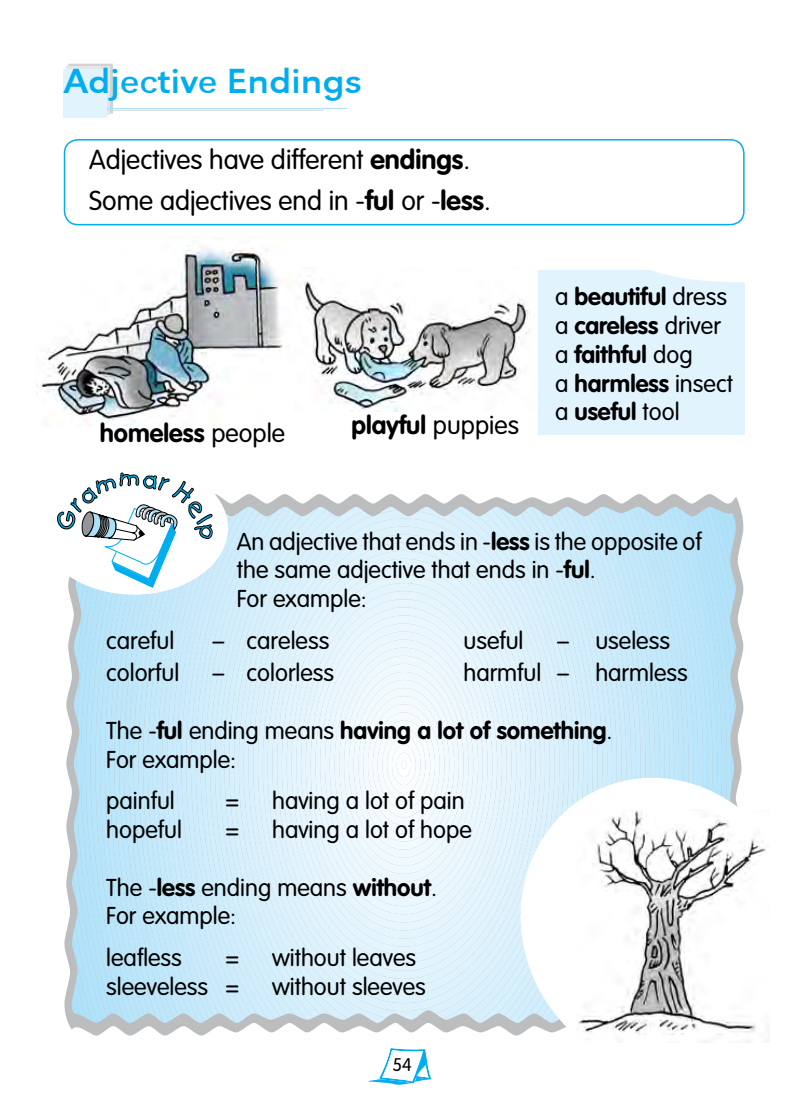
<style>
.page{position:relative;width:808px;height:1106px;background:#fff}
.page>*{position:absolute;margin:0;border:0;box-sizing:border-box;transform-origin:0 0}
.t1{font:36px "URW Grotesk T Regu Extr Wide";color:#00adef}
.t2{font:300 27px/40.8px "VAG Rounded";color:#000}
.t3{font:700 25.5px "VAG Rounded";color:#000}
.t4{font:300 24px/28.8px "VAG Rounded";color:#000}
.t5{font:700 24px/28.8px "VAG Rounded";color:#000}
.t6{font:300 18px "VAG Rounded";color:#000}
.s1{font-weight:700}
.s2{font-weight:300}
</style>
<div class="page">
<svg style="left:369px;top:1048px;width:61px;height:36px"></svg>
<svg style="left:64px;top:494px;width:680px;height:541px"></svg>
<svg style="left:69px;top:502px;width:670px;height:525px;background:#d3ebf7"></svg>
<img style="left:304px;top:281px;width:224px;height:131px">
<img style="left:40px;top:248px;width:243px;height:178px">
<div style="left:41px;top:462px;width:186px;height:132px;background:#fff;border-radius:50%"></div>
<svg style="left:502px;top:758px;width:242px;height:285px"></svg>
<div style="left:538px;top:270px;width:206px;height:165px;background:#e1f3fd"></div>
<svg style="left:652px;top:270px;width:92px;height:12px"></svg>
<div style="left:68px;top:64px;width:45px;height:49px;border:1px solid #d1d3d4"></div>
<div style="left:66px;top:66px;width:44px;height:49px;background:#e6e7e8"></div>
<hr style="left:84px;top:108px;width:263px;height:1px;background:#aae0fa">
<hr style="left:85px;top:110px;width:239px;height:1px;background:#d1d3d4">
<div style="left:63px;top:69px;width:44px;height:48px;background:#e1f3fd"></div>
<div style="left:64px;top:139px;width:681px;height:86px;border:2px solid #00adef;border-radius:14px"></div>
<img style="left:578px;top:809px;width:188px;height:233px">
<svg style="left:57px;top:472px;width:156px;height:115px"></svg>
<h1 class="t1" style="left:64px;top:60px;width:300px">Adjective Endings</h1>
<p class="t2" style="left:89px;top:139px;width:403px">Adjectives have different <span class="s1">endings</span>.<br>Some adjectives end in -<span class="s1">ful</span> or -<span class="s1">less</span>.</p>
<p class="t3" style="left:100px;top:418px;width:187px">homeless <span class="s2">people</span></p>
<p class="t3" style="left:351px;top:410px;width:169px">playful <span class="s2">puppies</span></p>
<p class="t5" style="left:555px;top:282px;width:179px"><span class="s2">a</span> beautiful <span class="s2">dress a</span> careless <span class="s2">driver a</span> faithful <span class="s2">dog<br>a</span> harmless <span class="s2">insect a</span> useful <span class="s2">tool</span></p>
<p class="t4" style="left:237px;top:526px;width:466px">An adjective that ends in -<span class="s1">less</span> is the opposite of the same adjective that ends in -<span class="s1">ful</span>.<br>For example:</p>
<p class="t4" style="left:106px;top:626px;width:70px">careful</p>
<p class="t4" style="left:213px;top:626px;width:118px">– careless</p>
<p class="t4" style="left:463px;top:626px;width:62px">useful</p>
<p class="t4" style="left:557px;top:626px;width:115px">– useless</p>
<p class="t4" style="left:106px;top:658px;width:74px">colorful</p>
<p class="t4" style="left:213px;top:658px;width:123px">– colorless</p>
<p class="t4" style="left:463px;top:658px;width:226px">harmful – harmless</p>
<p class="t4" style="left:106px;top:716px;width:508px">The -<span class="s1">ful</span> ending means <span class="s1">having a lot of something</span>.<br>For example:</p>
<p class="t4" style="left:106px;top:786px;width:70px">painful</p>
<p class="t4" style="left:225px;top:786px;width:16px">=</p>
<p class="t4" style="left:272px;top:786px;width:194px">having a lot of pain</p>
<p class="t4" style="left:106px;top:815px;width:77px">hopeful</p>
<p class="t4" style="left:225px;top:815px;width:16px">=</p>
<p class="t4" style="left:272px;top:815px;width:201px">having a lot of hope</p>
<p class="t4" style="left:106px;top:872px;width:332px">The -<span class="s1">less</span> ending means <span class="s1">without</span>.<br>For example:</p>
<p class="t4" style="left:106px;top:943px;width:77px">leafless</p>
<p class="t4" style="left:225px;top:943px;width:16px">=</p>
<p class="t4" style="left:272px;top:943px;width:145px">without leaves</p>
<p class="t4" style="left:106px;top:971px;width:135px">sleeveless =</p>
<p class="t4" style="left:272px;top:971px;width:155px">without sleeves</p>
<p class="t6" style="left:392px;top:1054px;width:21px">54</p>
</div>
